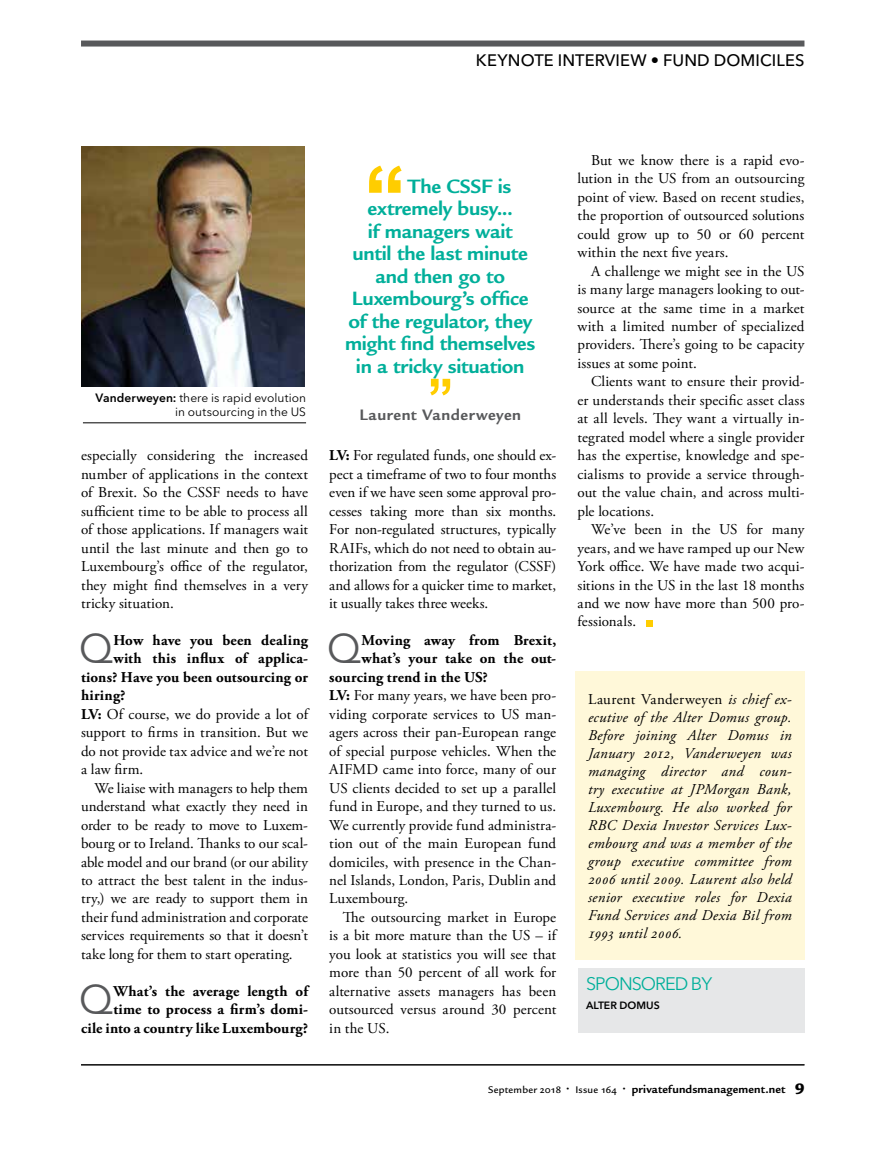
<style>
.page{position:relative;width:872px;height:1149px;background:#fff}
.page>*{position:absolute;margin:0;border:0;box-sizing:border-box;transform-origin:0 0}
.t1{font:41.1px "Avenir Next LT Pro";color:#58595b}
.t2{font:700 21px "Legacy Sans Std";letter-spacing:-.01em;color:#00af9a}
.t3{font:18px "Avenir Next LT Pro";letter-spacing:-.055em;color:#00af9a}
.t4{font:500 16.5px "Avenir Next LT Pro";letter-spacing:.005em;color:#000}
.t5{font:700 16.5px "Legacy Sans Std";letter-spacing:.035em;color:#58595b}
.t6{font:15px/18.5px "Adobe Garamond Pro";color:#000;text-align:justify}
.t7{font:italic 15px/18px "Adobe Garamond Pro";letter-spacing:.02em;color:#000;text-align:justify}
.t8{font:700 15px/18.5px "Adobe Garamond Pro";letter-spacing:.01em;color:#000;text-align:right}
.t9{font:12px/13.5px "Avenir Next LT Pro";letter-spacing:.005em;color:#000;text-align:right}
.t10{font:700 12px "Legacy Sans ITC Std";letter-spacing:.015em;color:#000}
.t11{font:600 10.5px "Avenir Next LT Pro";color:#000}
.s1{font-weight:600}
.s2{font-weight:700}
.s3{font-style:normal}
.s4{font-weight:500;font-size:10.5px}
.s5{font-weight:500;font-size:7.5px}
.s6{font-weight:900;font-size:16.5px}
</style>
<div class="page">
<hr style="left:81px;top:1064px;width:723px;height:1px;background:#000">
<div style="left:81px;top:41px;width:723px;height:6px;background:#58595b"></div>
<div style="left:646px;top:619px;width:7px;height:7px;background:#ffcd00"></div>
<div style="left:577px;top:967px;width:227px;height:65px;background:#e6e7e8"></div>
<div style="left:575px;top:670px;width:229px;height:289px;background:#fff8d9"></div>
<svg style="left:369px;top:165px;width:32px;height:28px"></svg>
<svg style="left:430px;top:379px;width:20px;height:16px"></svg>
<img style="left:81px;top:146px;width:223px;height:240px">
<hr style="left:83px;top:422px;width:223px;height:1px;background:#000">
<p class="t4" style="left:476px;top:50px;width:330px">KEYNOTE INTERVIEW • FUND DOMICILES</p>
<p class="t9" style="left:95px;top:391px;width:212px"><span class="s1">Vanderweyen:</span> there is rapid evolution in outsourcing in the US</p>
<p class="t6" style="left:81px;top:446px;width:228px">especially considering the increased number of applications in the context of Brexit. So the CSSF needs to have sufficient time to be able to process all of those applications. If managers wait until the last minute and then go to Luxembourg’s office of the regulator, they might find themselves in a very tricky situation.</p>
<h1 class="t1" style="left:79px;top:624px;width:36px">Q</h1>
<p class="t8" style="left:113px;top:631px;width:196px">How have you been dealing</p>
<p class="t8" style="left:113px;top:649px;width:196px">with this influx of applica-</p>
<p class="t8" style="left:81px;top:668px;width:228px">tions? Have you been outsourcing or</p>
<p class="t8" style="left:81px;top:686px;width:46px">hiring?</p>
<p class="t6" style="left:81px;top:705px;width:228px"><span class="s2">LV:</span> Of course, we do provide a lot of</p>
<p class="t6" style="left:81px;top:723px;width:228px">support to firms in transition. But we</p>
<p class="t6" style="left:81px;top:742px;width:228px">do not provide tax advice and we’re not</p>
<p class="t6" style="left:81px;top:760px;width:64px">a law firm.</p>
<p class="t6" style="left:95px;top:779px;width:215px">We liaise with managers to help them</p>
<p class="t6" style="left:81px;top:797px;width:228px">understand what exactly they need in</p>
<p class="t6" style="left:81px;top:815px;width:228px">order to be ready to move to Luxem-</p>
<p class="t6" style="left:81px;top:834px;width:228px">bourg or to Ireland. Thanks to our scal-</p>
<p class="t6" style="left:81px;top:852px;width:228px">able model and our brand (or our ability</p>
<p class="t6" style="left:81px;top:871px;width:228px">to attract the best talent in the indus-</p>
<p class="t6" style="left:81px;top:889px;width:228px">try,) we are ready to support them in</p>
<p class="t6" style="left:81px;top:908px;width:228px">their fund administration and corporate</p>
<p class="t6" style="left:81px;top:926px;width:228px">services requirements so that it doesn’t</p>
<p class="t6" style="left:81px;top:945px;width:213px">take long for them to start operating.</p>
<h1 class="t1" style="left:79px;top:975px;width:36px">Q</h1>
<p class="t8" style="left:81px;top:981px;width:228px">What’s the average length of<br>time to process a firm’s domi-<br>cile into a country like Luxembourg?</p>
<h2 class="t2" style="left:408px;top:174px;width:105px">The CSSF is</h2>
<h2 class="t2" style="left:367px;top:196px;width:147px">extremely busy...</h2>
<h2 class="t2" style="left:368px;top:219px;width:146px">if managers wait</h2>
<h2 class="t2" style="left:353px;top:241px;width:177px">until the last minute</h2>
<h2 class="t2" style="left:375px;top:264px;width:131px">and then go to</h2>
<h2 class="t2" style="left:352px;top:286px;width:178px">Luxembourg’s office</h2>
<h2 class="t2" style="left:348px;top:309px;width:185px">of the regulator, they</h2>
<h2 class="t2" style="left:345px;top:331px;width:192px">might find themselves</h2>
<h2 class="t2" style="left:356px;top:354px;width:170px">in a tricky situation</h2>
<p class="t5" style="left:359px;top:405px;width:163px">Laurent Vanderweyen</p>
<p class="t6" style="left:329px;top:446px;width:228px"><span class="s2">LV:</span> For regulated funds, one should ex&shy;pect a timeframe of two to four months even if we have seen some approval pro&shy;cesses taking more than six months.<br>For non-regulated structures, typically RAIFs, which do not need to obtain au&shy;thorization from the regulator (CSSF) and allows for a quicker time to market, it usually takes three weeks.</p>
<h1 class="t1" style="left:327px;top:624px;width:36px">Q</h1>
<p class="t8" style="left:361px;top:631px;width:196px">Moving away from Brexit,</p>
<p class="t8" style="left:361px;top:649px;width:196px">what’s your take on the out-</p>
<p class="t8" style="left:329px;top:668px;width:160px">sourcing trend in the US?</p>
<p class="t6" style="left:329px;top:686px;width:228px"><span class="s2">LV:</span> For many years, we have been pro-</p>
<p class="t6" style="left:329px;top:705px;width:228px">viding corporate services to US man-</p>
<p class="t6" style="left:329px;top:723px;width:228px">agers across their pan-European range</p>
<p class="t6" style="left:329px;top:742px;width:228px">of special purpose vehicles. When the</p>
<p class="t6" style="left:329px;top:760px;width:228px">AIFMD came into force, many of our</p>
<p class="t6" style="left:329px;top:779px;width:228px">US clients decided to set up a parallel</p>
<p class="t6" style="left:329px;top:797px;width:228px">fund in Europe, and they turned to us.</p>
<p class="t6" style="left:329px;top:815px;width:228px">We currently provide fund administra-</p>
<p class="t6" style="left:329px;top:834px;width:228px">tion out of the main European fund</p>
<p class="t6" style="left:329px;top:852px;width:228px">domiciles, with presence in the Chan-</p>
<p class="t6" style="left:329px;top:871px;width:228px">nel Islands, London, Paris, Dublin and</p>
<p class="t6" style="left:329px;top:889px;width:81px">Luxembourg.</p>
<p class="t6" style="left:343px;top:908px;width:215px">The outsourcing market in Europe</p>
<p class="t6" style="left:329px;top:926px;width:228px">is a bit more mature than the US – if</p>
<p class="t6" style="left:329px;top:945px;width:228px">you look at statistics you will see that</p>
<p class="t6" style="left:329px;top:963px;width:228px">more than 50 percent of all work for</p>
<p class="t6" style="left:329px;top:982px;width:228px">alternative assets managers has been</p>
<p class="t6" style="left:329px;top:1000px;width:228px">outsourced versus around 30 percent</p>
<p class="t6" style="left:329px;top:1018px;width:62px">in the US.</p>
<p class="t6" style="left:577px;top:151px;width:228px;text-indent:14px">But we know there is a rapid evo&shy;lution in the US from an outsourcing point of view. Based on recent studies, the proportion of outsourced solutions could grow up to 50 or 60 percent within the next five years.</p>
<p class="t6" style="left:577px;top:262px;width:228px;text-indent:14px">A challenge we might see in the US is many large managers looking to out&shy;source at the same time in a market with a limited number of specialized providers. There’s going to be capacity issues at some point.</p>
<p class="t6" style="left:577px;top:373px;width:228px;text-indent:14px">Clients want to ensure their provid&shy;er understands their specific asset class at all levels. They want a virtually in&shy;tegrated model where a single provider has the expertise, knowledge and spe&shy;cialisms to provide a service through&shy;out the value chain, and across multi&shy;ple locations.</p>
<p class="t6" style="left:577px;top:520px;width:228px;text-indent:14px">We’ve been in the US for many years, and we have ramped up our New York office. We have made two acqui&shy;sitions in the US in the last 18 months and we now have more than 500 pro&shy;fessionals.</p>
<p class="t7" style="left:588px;top:690px;width:205px"><span class="s3">Laurent Vanderweyen</span> is chief ex&shy;ecutive of the Alter Domus group.<br>Before joining Alter Domus in January 2012, Vanderweyen was managing director and coun&shy;try executive at JPMorgan Bank, Luxembourg. He also worked for RBC Dexia Investor Services Lux&shy;embourg and was a member of the group executive committee from 2006 until 2009. Laurent also held senior executive roles for Dexia Fund Services and Dexia Bil from 1993 until 2006.</p>
<p class="t3" style="left:586px;top:972px;width:128px">SPONSORED BY</p>
<p class="t11" style="left:586px;top:998px;width:75px">ALTER DOMUS</p>
<p class="t10" style="left:488px;top:1081px;width:318px"><span class="s4">September 2018</span> <span class="s5">•</span> <span class="s4">Issue 164</span> <span class="s5">•</span> privatefundsmanagement.net <span class="s6">9</span></p>
</div>
